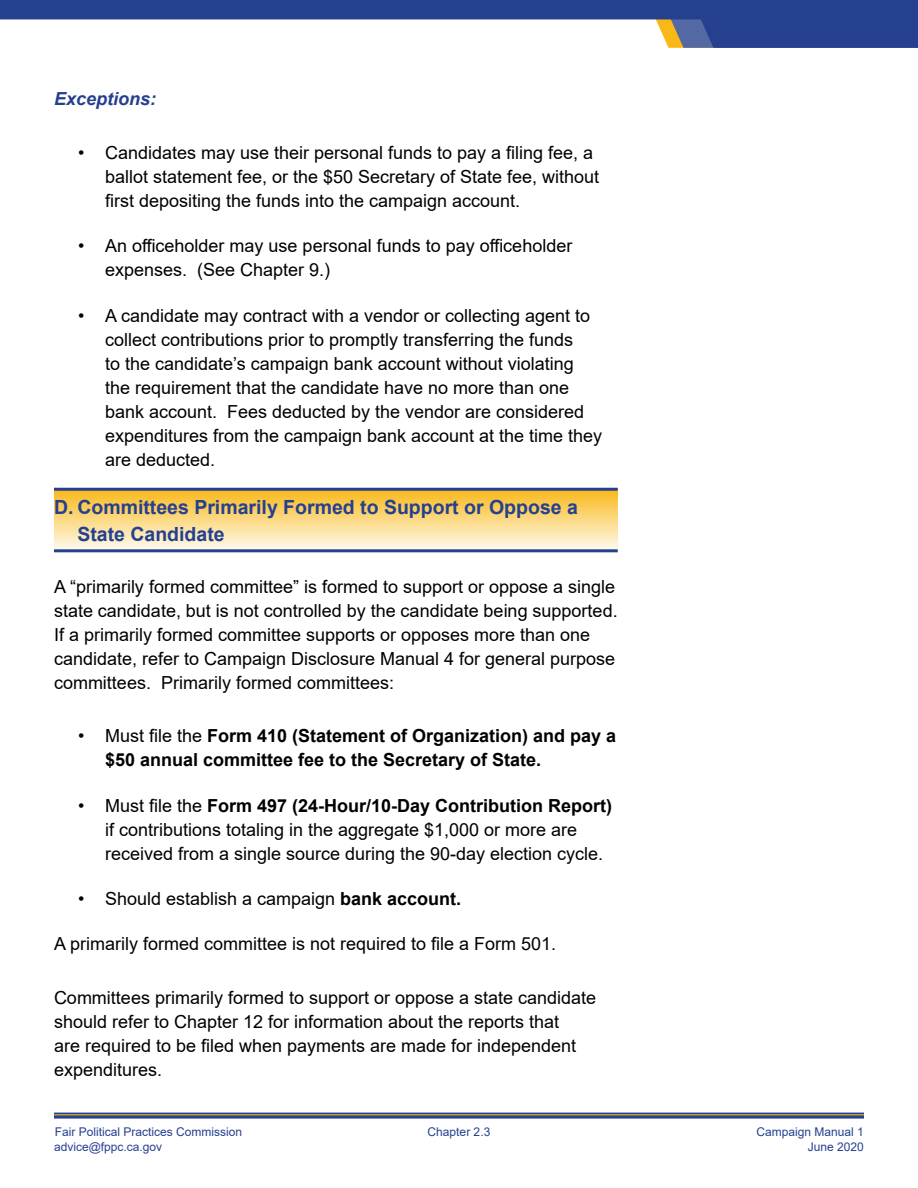
<style>
.page{position:relative;width:918px;height:1188px;background:#fff}
.page>*{position:absolute;margin:0;border:0;box-sizing:border-box;transform-origin:0 0}
.H1_-_MultiLine{font:700 19.5px/27px "Arial";color:#25408f}
.H1_No_Lines{font:18px/24px "Arial";color:#000}
.t1{font:700 18px/24px "Arial";color:#000}
.H1_No_Lines-2{font:italic 700 18px "Arial";color:#25408f}
.t2{font:12px/15px "Arial";color:#25408f}
.s1{font-weight:400}
.s2{font-weight:700}
</style>
<div class="page">
<svg style="left:54px;top:491px;width:564px;height:62px;background:#fad986"></svg>
<hr style="left:54px;top:488px;width:564px;height:3px;background:#25408f">
<hr style="left:54px;top:549px;width:564px;height:3px;background:#25408f">
<svg style="left:54px;top:1113px;width:810px;height:6px;background:#47598f"></svg>
<hr style="left:54px;top:1114px;width:810px;height:1px;background:#fab816">
<svg style="left:0;top:0;width:918px;height:48px;fill:#25408f"></svg>
<p class="H1_No_Lines-2" style="left:54px;top:87px;width:104px">Exceptions:</p>
<p class="H1_No_Lines" style="left:105px;top:141px;width:496px;text-indent:-27px">• Candidates may use their personal funds to pay a filing fee, a ballot statement fee, or the $50 Secretary of State fee, without first depositing the funds into the campaign account.</p>
<p class="H1_No_Lines" style="left:105px;top:234px;width:469px;text-indent:-27px">• An officeholder may use personal funds to pay officeholder expenses. (See Chapter 9.)</p>
<p class="H1_No_Lines" style="left:105px;top:303px;width:499px;text-indent:-27px">• A candidate may contract with a vendor or collecting agent to collect contributions prior to promptly transferring the funds<br>to the candidate’s campaign bank account without violating the requirement that the candidate have no more than one bank account. Fees deducted by the vendor are considered expenditures from the campaign bank account at the time they are deducted.</p>
<p class="H1_-_MultiLine" style="left:77px;top:494px;width:502px;text-indent:-23px">D. Committees Primarily Formed to Support or Oppose a<br>State Candidate</p>
<p class="H1_No_Lines" style="left:54px;top:574px;width:565px">A “primarily formed committee” is formed to support or oppose a single state candidate, but is not controlled by the candidate being supported.<br>If a primarily formed committee supports or opposes more than one candidate, refer to Campaign Disclosure Manual 4 for general purpose committees. Primarily formed committees:</p>
<p class="t1" style="left:105px;top:724px;width:513px;text-indent:-27px"><span class="s1">• Must file the</span> Form 410 (Statement of Organization) and pay a $50 annual committee fee to the Secretary of State.</p>
<p class="H1_No_Lines" style="left:105px;top:793px;width:509px;text-indent:-27px">• Must file the <span class="s2">Form 497 (24-Hour/10-Day Contribution Report) </span>if contributions totaling in the aggregate $1,000 or more are received from a single source during the 90-day election cycle.</p>
<p class="H1_No_Lines" style="left:78px;top:886px;width:385px">• Should establish a campaign <span class="s2">bank account.</span></p>
<p class="H1_No_Lines" style="left:54px;top:932px;width:504px">A primarily formed committee is not required to file a Form 501.</p>
<p class="H1_No_Lines" style="left:54px;top:985px;width:544px">Committees primarily formed to support or oppose a state candidate should refer to Chapter 12 for information about the reports that<br>are required to be filed when payments are made for independent expenditures.</p>
<p class="t2" style="left:54px;top:1124px;width:190px">Fair Political Practices Commission advice@fppc.ca.gov</p>
<p class="t2" style="left:428px;top:1124px;width:64px">Chapter 2.3</p>
<p class="t2" style="left:757px;top:1124px;width:109px;text-align:right">Campaign Manual 1<br>June 2020</p>
</div>
